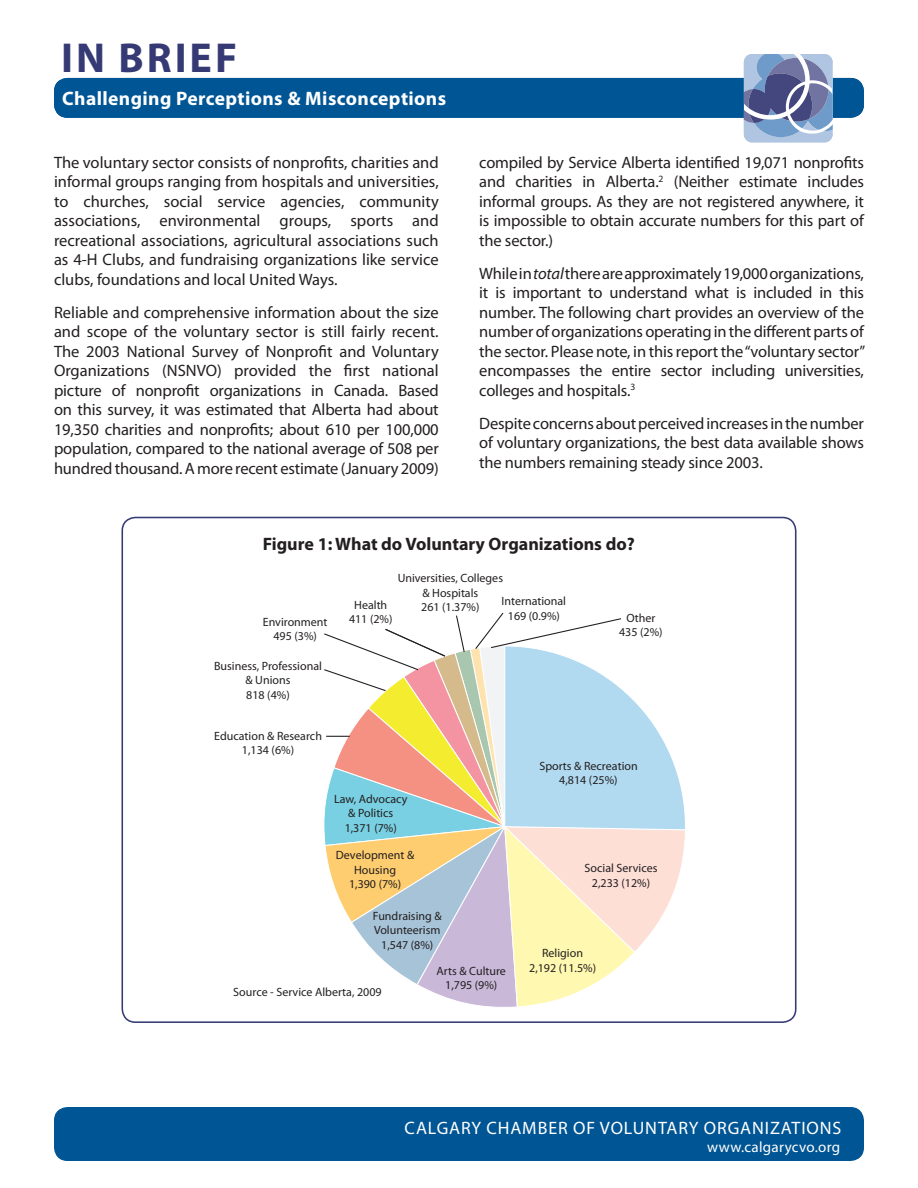
<style>
.page{position:relative;width:918px;height:1188px;background:#fff}
.page>*{position:absolute;margin:0;border:0;box-sizing:border-box;transform-origin:0 0}
.t1{font:700 42px "Myriad Pro";letter-spacing:.07em;color:#363a74}
.Page_Head_-_page_2{font:700 19.5px "Myriad Pro";letter-spacing:.02em;color:#fff}
.t2{font:700 18px "Myriad Pro";color:#231f20}
.t3{font:18px "Myriad Pro";letter-spacing:.05em;color:#fff}
.t4{font:16.5px/19.5px "Myriad Pro";letter-spacing:-.01em;color:#231f20;text-align:justify}
.t5{font:15px "Myriad Pro";letter-spacing:.02em;color:#fff}
.t6{font:12px/14.4px "Myriad Pro";color:#231f20;text-align:center}
.s1{font-style:italic}
</style>
<div class="page">
<div style="left:54px;top:1107px;width:810px;height:54px;background:#005594;border-radius:14px"></div>
<svg style="left:324px;top:612px;width:361px;height:395px"></svg>
<div style="left:122px;top:517px;width:675px;height:506px;border:2px solid #363a74;border-radius:13px"></div>
<div style="left:54px;top:78px;width:810px;height:40px;background:#005594;border-radius:14px"></div>
<svg style="left:744px;top:54px;width:89px;height:88px;background:#8696bc"></svg>
<p class="t1" style="left:61px;top:30px;width:177px">IN BRIEF</p>
<p class="Page_Head_-_page_2" style="left:62px;top:86px;width:385px">Challenging Perceptions &amp; Misconceptions</p>
<p class="Page_Head_-_page_2" style="left:62px;top:86px;width:443px">Sector Snapshot: The Voluntary Sector in Calgary</p>
<p class="t4" style="left:54px;top:152px;width:386px">The voluntary sector consists of nonprofits, charities and informal groups ranging from hospitals and universities, to churches, social service agencies, community associations, environmental groups, sports and recreational associations, agricultural associations such as 4-H Clubs, and fundraising organizations like service clubs, foundations and local United Ways.</p>
<p class="t4" style="left:54px;top:302px;width:386px">Reliable and comprehensive information about the size and scope of the voluntary sector is still fairly recent.<br>The 2003 National Survey of Nonprofit and Voluntary Organizations (NSNVO) provided the first national picture of nonprofit organizations in Canada. Based on this survey, it was estimated that Alberta had about 19,350 charities and nonprofits; about 610 per 100,000 population, compared to the national average of 508 per hundred thousand. A more recent estimate (January 2009)</p>
<p class="t4" style="left:479px;top:152px;width:386px">compiled by Service Alberta identified 19,071 nonprofits and charities in Alberta.<sup>2</sup> (Neither estimate includes informal groups. As they are not registered anywhere, it is impossible to obtain accurate numbers for this part of the sector.)</p>
<p class="t4" style="left:479px;top:263px;width:388px">While in <span class="s1">total</span> there are approximately 19,000 organizations, it is important to understand what is included in this number. The following chart provides an overview of the number of organizations operating in the different parts of the sector. Please note, in this report the “voluntary sector” encompasses the entire sector including universities, colleges and hospitals.<sup>3</sup></p>
<p class="t4" style="left:479px;top:413px;width:386px">Despite concerns about perceived increases in the number of voluntary organizations, the best data available shows the numbers remaining steady since 2003.</p>
<p class="t2" style="left:263px;top:533px;width:373px">Figure 1: What do Voluntary Organizations do?</p>
<p class="t6" style="left:263px;top:614px;width:66px">Environment<br>495 (3%)</p>
<p class="t6" style="left:214px;top:658px;width:109px">Business, Professional &amp; Unions<br>818 (4%)</p>
<p class="t6" style="left:214px;top:728px;width:109px">Education &amp; Research<br>1,134 (6%)</p>
<p class="t6" style="left:398px;top:571px;width:107px">Universities, Colleges &amp; Hospitals<br>261 (1.37%)</p>
<p class="t6" style="left:502px;top:594px;width:66px">International<br>169 (0.9%)</p>
<p class="t6" style="left:349px;top:597px;width:45px">Health<br>411 (2%)</p>
<p class="t6" style="left:619px;top:611px;width:45px">Other<br>435 (2%)</p>
<p class="t6" style="left:539px;top:759px;width:100px">Sports &amp; Recreation<br>4,814 (25%)</p>
<p class="t6" style="left:334px;top:791px;width:75px">Law, Advocacy &amp; Politics<br>1,371 (7%)</p>
<p class="t6" style="left:336px;top:848px;width:80px">Development &amp;<br>Housing<br>1,390 (7%)</p>
<p class="t6" style="left:373px;top:908px;width:70px">Fundraising &amp;<br>Volunteerism<br>1,547 (8%)</p>
<p class="t6" style="left:585px;top:861px;width:74px">Social Services<br>2,233 (12%)</p>
<p class="t6" style="left:542px;top:946px;width:42px">Religion</p>
<p class="t6" style="left:233px;top:985px;width:150px">Source - Service Alberta, 2009</p>
<p class="t6" style="left:437px;top:963px;width:71px">Arts &amp; Culture</p>
<p class="t6" style="left:529px;top:960px;width:68px">2,192 (11.5%)</p>
<p class="t6" style="left:445px;top:978px;width:54px">1,795 (9%)</p>
<p class="t3" style="left:405px;top:1117px;width:438px">CALGARY CHAMBER OF VOLUNTARY ORGANIZATIONS</p>
<p class="t5" style="left:707px;top:1138px;width:134px">www.calgarycvo.org</p>
</div>
